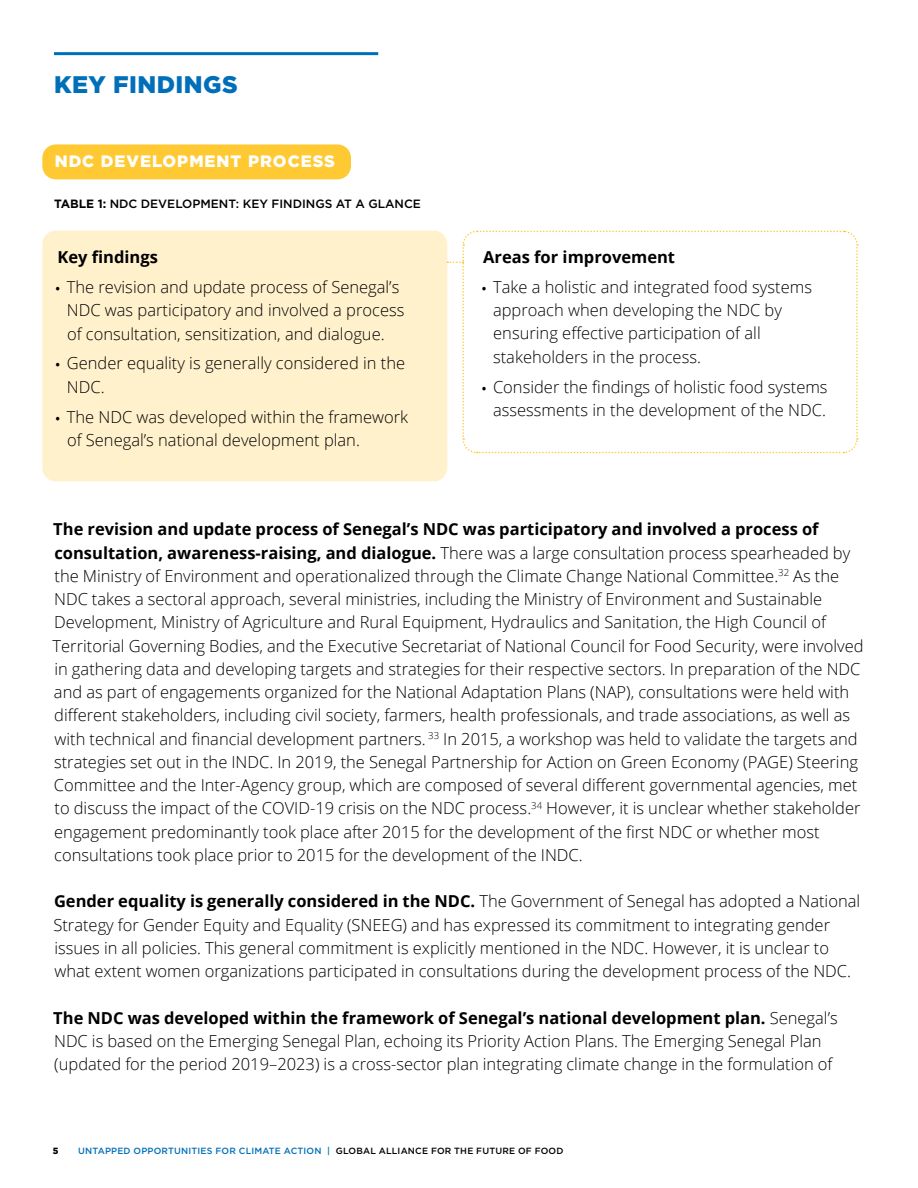
<style>
.page{position:relative;width:918px;height:1188px;background:#fff}
.page>*{position:absolute;margin:0;border:0;box-sizing:border-box;transform-origin:0 0}
.t1{font:900 24px "Gotham";letter-spacing:.02em;color:#006fba}
.t2{font:300 16.5px/23.2px "Open Sans";color:#000}
.t3{font:700 16.5px "Open Sans";color:#000}
.t4{font:900 16.5px "Gotham";letter-spacing:.06em;color:#fff}
.t5{font:500 12px "Gotham";color:#000}
.t6{font:500 9px "Gotham";letter-spacing:.02em;color:#006fba}
.t7{font:900 9px "Gotham";color:#000}
.s1{font-weight:700}
.s2{font-family:"Source Sans Pro"}
.s3{color:#000}
</style>
<div class="page">
<hr style="left:54px;top:52px;width:324px;height:3px;background:#006fba">
<div style="left:42px;top:231px;width:405px;height:250px;background:#fff1cc;border-radius:14px"></div>
<svg style="left:447px;top:230px;width:412px;height:224px"></svg>
<div style="left:42px;top:144px;width:309px;height:35px;background:#ffc933;border-radius:14px"></div>
<h1 class="t1" style="left:54px;top:68px;width:185px">KEY FINDINGS</h1>
<p class="t4" style="left:55px;top:150px;width:282px">NDC DEVELOPMENT PROCESS</p>
<p class="t5" style="left:54px;top:196px;width:369px"><span class="s1">TABLE 1:</span> NDC DEVELOPMENT: KEY FINDINGS AT A GLANCE</p>
<p class="t3" style="left:57px;top:245px;width:102px">Key findings</p>
<p class="t2" style="left:67px;top:275px;width:339px;text-indent:-11px"><span class="s2">•</span> The revision and update process of Senegal’s<br>NDC was participatory and involved a process of consultation, sensitization, and dialogue.</p>
<p class="t2" style="left:67px;top:351px;width:340px;text-indent:-11px"><span class="s2">•</span> Gender equality is generally considered in the<br>NDC.</p>
<p class="t2" style="left:67px;top:405px;width:343px;text-indent:-11px"><span class="s2">•</span> The NDC was developed within the framework of Senegal’s national development plan.</p>
<p class="t3" style="left:483px;top:245px;width:193px">Areas for improvement</p>
<p class="t2" style="left:493px;top:275px;width:321px;text-indent:-11px"><span class="s2">•</span> Take a holistic and integrated food systems approach when developing the NDC by ensuring effective participation of all stakeholders in the process.</p>
<p class="t2" style="left:482px;top:375px;width:347px;text-align:center"><span class="s2">•</span> Consider the findings of holistic food systems assessments in the development of the NDC.</p>
<p class="t2" style="left:53px;top:517px;width:813px"><span class="s1">The revision and update process of Senegal’s NDC was participatory and involved a process of consultation, awareness-raising, and dialogue.</span> There was a large consultation process spearheaded by the Ministry of Environment and operationalized through the Climate Change National Committee.<sup>32</sup> As the NDC takes a sectoral approach, several ministries, including the Ministry of Environment and Sustainable Development, Ministry of Agriculture and Rural Equipment, Hydraulics and Sanitation, the High Council of Territorial Governing Bodies, and the Executive Secretariat of National Council for Food Security, were involved in gathering data and developing targets and strategies for their respective sectors. In preparation of the NDC and as part of engagements organized for the National Adaptation Plans (NAP), consultations were held with different stakeholders, including civil society, farmers, health professionals, and trade associations, as well as with technical and financial development partners. <sup>33</sup> In 2015, a workshop was held to validate the targets and strategies set out in the INDC. In 2019, the Senegal Partnership for Action on Green Economy (PAGE) Steering Committee and the Inter-Agency group, which are composed of several different governmental agencies, met to discuss the impact of the COVID-19 crisis on the NDC process.<sup>34</sup> However, it is unclear whether stakeholder engagement predominantly took place after 2015 for the development of the first NDC or whether most consultations took place prior to 2015 for the development of the INDC.</p>
<p class="t2" style="left:53px;top:889px;width:808px"><span class="s1">Gender equality is generally considered in the NDC.</span> The Government of Senegal has adopted a National Strategy for Gender Equity and Equality (SNEEG) and has expressed its commitment to integrating gender issues in all policies. This general commitment is explicitly mentioned in the NDC. However, it is unclear to what extent women organizations participated in consultations during the development process of the NDC.</p>
<p class="t2" style="left:53px;top:1006px;width:786px"><span class="s1">The NDC was developed within the framework of Senegal’s national development plan.</span> Senegal’s<br>NDC is based on the Emerging Senegal Plan, echoing its Priority Action Plans. The Emerging Senegal Plan (updated for the period 2019–2023) is a cross-sector plan integrating climate change in the formulation of</p>
<p class="t7" style="left:53px;top:1145px;width:7px">5</p>
<p class="t6" style="left:78px;top:1145px;width:487px">UNTAPPED OPPORTUNITIES FOR CLIMATE ACTION | <span class="s3">GLOBAL ALLIANCE FOR THE FUTURE OF FOOD</span></p>
</div>
